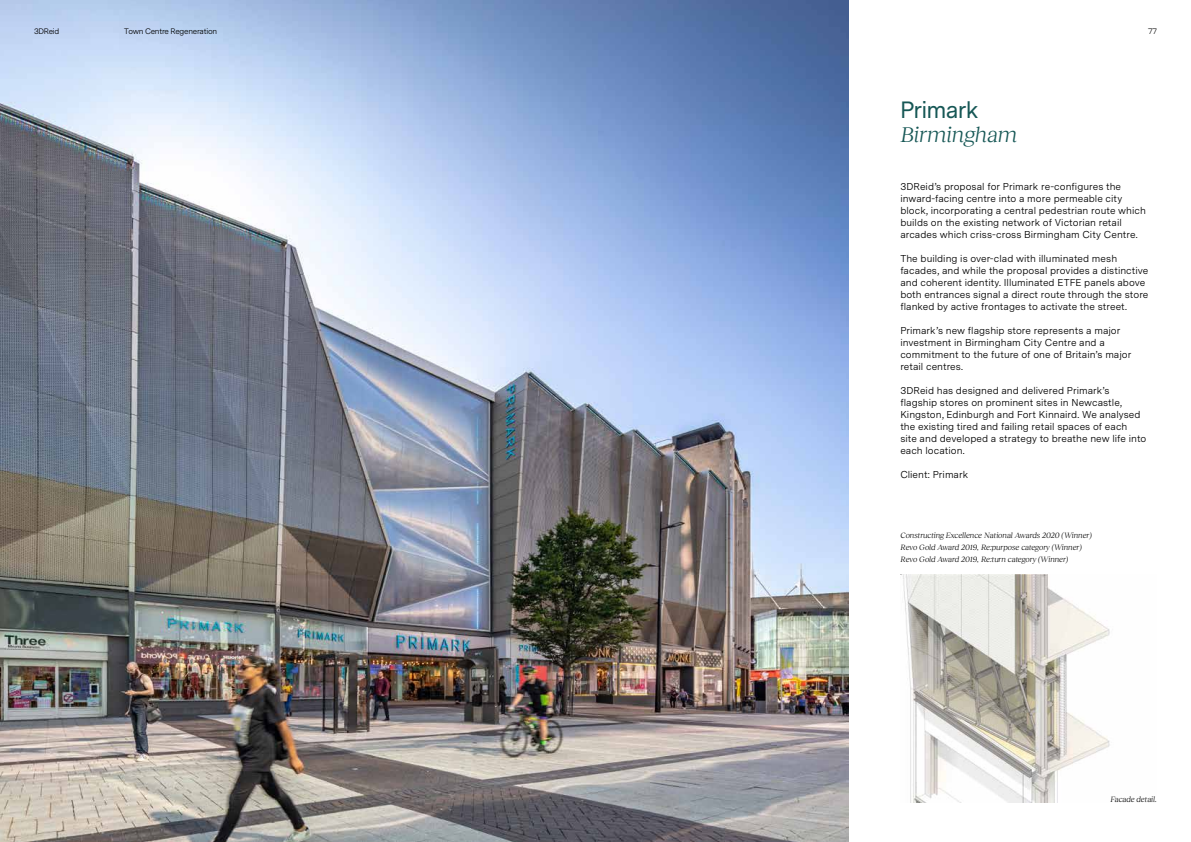
<style>
.page{position:relative;width:1191px;height:842px;background:#fff}
.page>*{position:absolute;margin:0;border:0;box-sizing:border-box;transform-origin:0 0}
.t1{font:italic 22px "Reckless Neue";letter-spacing:-.005em;color:#165755}
.t2{font:22px "Messina Sans";letter-spacing:-.01em;color:#165755}
.t3{font:10px/12px "Messina Sans";letter-spacing:.005em;color:#000}
.t4{font:italic 8px/12px "Reckless Neue";color:#000}
.t5{font:8px "Messina Sans";letter-spacing:-.03em;color:#000}
</style>
<div class="page">
<img style="left:0;top:0;width:848px;height:842px">
<img style="left:900px;top:574px;width:210px;height:228px">
<p class="t5" style="left:34px;top:25px;width:27px">3DReid</p>
<p class="t5" style="left:124px;top:25px;width:94px">Town Centre Regeneration</p>
<p class="t5" style="left:1148px;top:25px;width:10px">77</p>
<h1 class="t2" style="left:900px;top:95px;width:79px">Primark</h1>
<h1 class="t1" style="left:900px;top:119px;width:119px">Birmingham</h1>
<p class="t3" style="left:900px;top:180px;width:247px">3DReid’s proposal for Primark re-configures the inward-facing centre into a more permeable city block, incorporating a central pedestrian route which builds on the existing network of Victorian retail arcades which criss-cross Birmingham City Centre.</p>
<p class="t3" style="left:900px;top:252px;width:250px">The building is over-clad with illuminated mesh facades, and while the proposal provides a distinctive and coherent identity. Illuminated ETFE panels above both entrances signal a direct route through the store flanked by active frontages to activate the street.</p>
<p class="t3" style="left:900px;top:324px;width:232px">Primark’s new flagship store represents a major investment in Birmingham City Centre and a commitment to the future of one of Britain’s major retail centres.</p>
<p class="t3" style="left:900px;top:384px;width:247px">3DReid has designed and delivered Primark’s flagship stores on prominent sites in Newcastle, Kingston, Edinburgh and Fort Kinnaird. We analysed the existing tired and failing retail spaces of each site and developed a strategy to breathe new life into each location.</p>
<p class="t3" style="left:900px;top:468px;width:69px">Client: Primark</p>
<p class="t4" style="left:900px;top:529px;width:193px">Constructing Excellence National Awards 2020 (Winner)<br>Revo Gold Award 2019, Re:purpose category (Winner)<br>Revo Gold Award 2019, Re:turn category (Winner)</p>
<p class="t4" style="left:1110px;top:793px;width:48px">Facade detail.</p>
</div>
